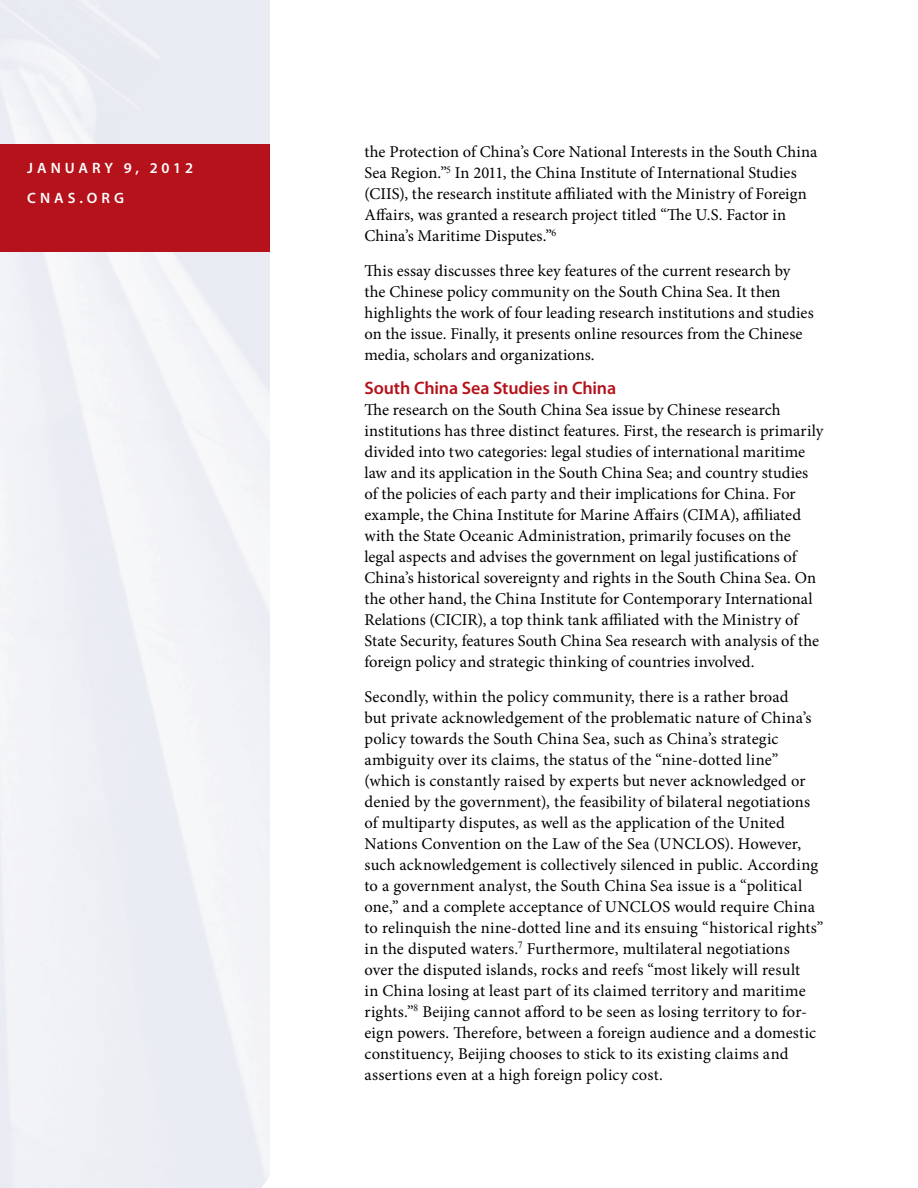
<style>
.page{position:relative;width:918px;height:1188px;background:#fff}
.page>*{position:absolute;margin:0;border:0;box-sizing:border-box;transform-origin:0 0}
.t1{font:600 18px "Myriad Pro";letter-spacing:-.01em;color:#b5121b}
.t2{font:16.5px/21px "Minion Pro";letter-spacing:.005em;color:#000}
.t3{font:600 15px/30px "Myriad Pro";letter-spacing:.27em;color:#fff}
</style>
<div class="page">
<div style="left:0;top:0;width:270px;height:1188px;background:#eff0f5"></div>
<div style="left:0;top:144px;width:270px;height:107px;background:#b5121b"></div>
<p class="t3" style="left:27px;top:153px;width:167px">JANUARY 9, 2012 cna s.org</p>
<p class="t2" style="left:364px;top:141px;width:454px">the Protection of China’s Core National Interests in the South China Sea Region.”<sup>5</sup> In 2011, the China Institute of International Studies (CIIS), the research institute affiliated with the Ministry of Foreign Affairs, was granted a research project titled “The U.S. Factor in China’s Maritime Disputes.”<sup>6</sup></p>
<p class="t2" style="left:365px;top:260px;width:451px">This essay discusses three key features of the current research by the Chinese policy community on the South China Sea. It then highlights the work of four leading research institutions and studies on the issue. Finally, it presents online resources from the Chinese media, scholars and organizations.</p>
<p class="t1" style="left:364px;top:377px;width:253px">South China Sea Studies in China</p>
<p class="t2" style="left:364px;top:399px;width:460px">The research on the South China Sea issue by Chinese research institutions has three distinct features. First, the research is primarily divided into two categories: legal studies of international maritime law and its application in the South China Sea; and country studies of the policies of each party and their implications for China. For example, the China Institute for Marine Affairs (CIMA), affiliated with the State Oceanic Administration, primarily focuses on the legal aspects and advises the government on legal justifications of China’s historical sovereignty and rights in the South China Sea. On the other hand, the China Institute for Contemporary International Relations (CICIR), a top think tank affiliated with the Ministry of State Security, features South China Sea research with analysis of the foreign policy and strategic thinking of countries involved.</p>
<p class="t2" style="left:364px;top:686px;width:461px">Secondly, within the policy community, there is a rather broad<br>but private acknowledgement of the problematic nature of China’s policy towards the South China Sea, such as China’s strategic ambiguity over its claims, the status of the “nine-dotted line” (which is constantly raised by experts but never acknowledged or denied by the government), the feasibility of bilateral negotiations of multiparty disputes, as well as the application of the United Nations Convention on the Law of the Sea (UNCLOS). However, such acknowledgement is collectively silenced in public. According to a government analyst, the South China Sea issue is a “political one,” and a complete acceptance of UNCLOS would require China to relinquish the nine-dotted line and its ensuing “historical rights” in the disputed waters.<sup>7</sup> Furthermore, multilateral negotiations<br>over the disputed islands, rocks and reefs “most likely will result<br>in China losing at least part of its claimed territory and maritime rights.”<sup>8</sup> Beijing cannot afford to be seen as losing territory to for&shy;eign powers. Therefore, between a foreign audience and a domestic constituency, Beijing chooses to stick to its existing claims and assertions even at a high foreign policy cost.</p>
</div>
